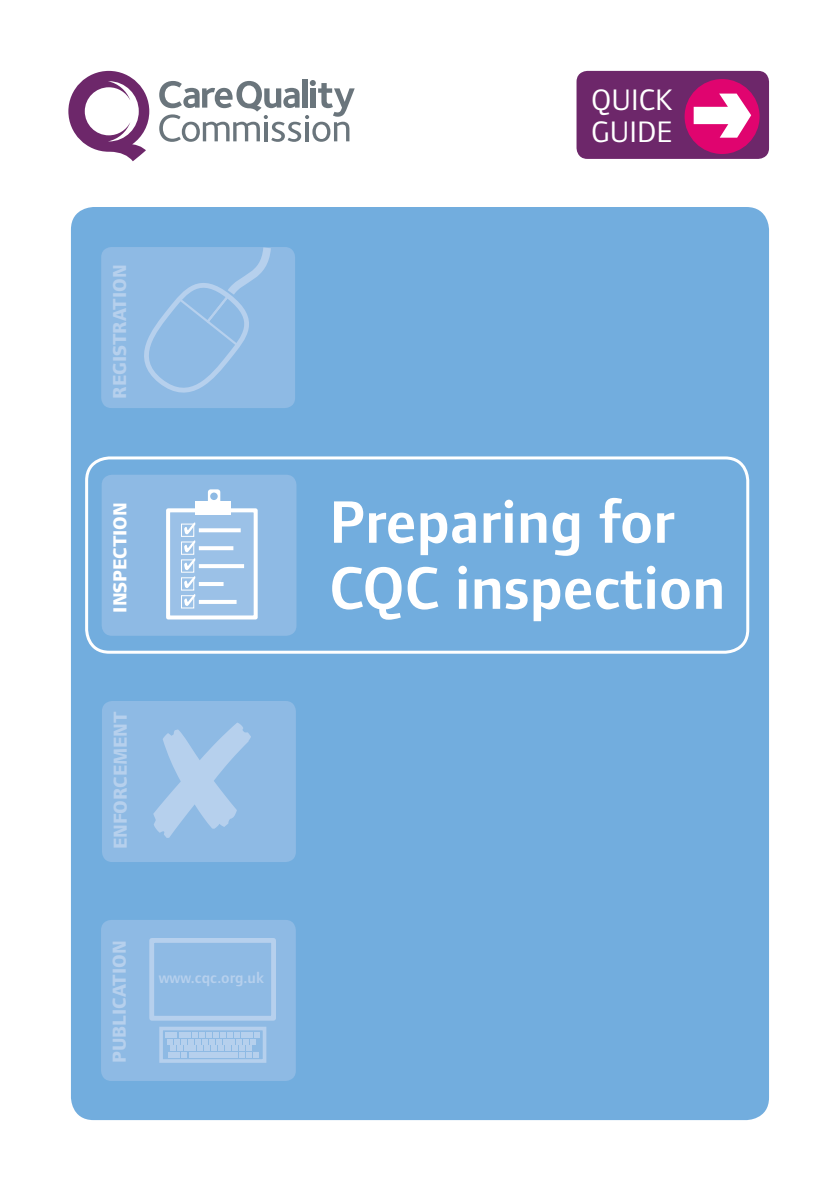
<style>
.page{position:relative;width:840px;height:1191px;background:#fff}
.page>*{position:absolute;margin:0;border:0;box-sizing:border-box;transform-origin:0 0}
.t1{font:600 62px/66px "Foundry Form Sans";color:#fff}
.t2{font:30.8px/32px "Foundry Form Sans";color:#fff}
.t3{font:800 19.4px "Foundry Form Sans";color:#b6d0ed}
.t4{font:800 19.4px "Foundry Form Sans";color:#fff}
.t5{font:600 15.8px "Foundry Form Sans";color:#b6d0ed}
</style>
<div class="page">
<div style="left:71px;top:207px;width:697px;height:913px;background:#72adde;border-radius:23px"></div>
<div style="left:85px;top:456px;width:663px;height:197px;border:3px solid #fff;border-radius:23px"></div>
<div style="left:302px;top:79px;width:5px;height:29px;background:#6a757c"></div>
<svg style="left:159px;top:80px;width:195px;height:62px"></svg>
<svg style="left:68px;top:71px;width:81px;height:90px"></svg>
<div style="left:576px;top:71px;width:192px;height:88px;background:#6d276a;border-radius:11px"></div>
<div style="left:684px;top:79px;width:75px;height:75px;background:#e0046f;border-radius:50%"></div>
<svg style="left:693px;top:94px;width:57px;height:44px"></svg>
<div style="left:102px;top:701px;width:194px;height:161px;background:#8ebae4;border-radius:10px"></div>
<svg style="left:153px;top:722px;width:98px;height:116px"></svg>
<div style="left:102px;top:475px;width:194px;height:161px;background:#8ebae4;border-radius:10px"></div>
<div style="left:166px;top:508px;width:91px;height:111px;background:#9bc1e7;border:4px solid #fff"></div>
<svg style="left:184px;top:522px;width:11px;height:12px"></svg>
<div style="left:181px;top:523px;width:13px;height:14px;border:1px solid #fff"></div>
<svg style="left:199px;top:528px;width:41px;height:4px"></svg>
<svg style="left:184px;top:540px;width:11px;height:12px"></svg>
<div style="left:181px;top:541px;width:13px;height:14px;border:1px solid #fff"></div>
<svg style="left:199px;top:546px;width:34px;height:4px"></svg>
<svg style="left:184px;top:558px;width:11px;height:12px"></svg>
<div style="left:181px;top:559px;width:13px;height:13px;border:1px solid #fff"></div>
<hr style="left:199px;top:564px;width:45px;height:4px;background:#fff">
<svg style="left:184px;top:576px;width:11px;height:12px"></svg>
<div style="left:181px;top:577px;width:13px;height:13px;border:1px solid #fff"></div>
<hr style="left:199px;top:582px;width:24px;height:4px;background:#fff">
<svg style="left:184px;top:594px;width:11px;height:12px"></svg>
<div style="left:181px;top:595px;width:13px;height:13px;border:1px solid #fff"></div>
<hr style="left:199px;top:600px;width:37px;height:4px;background:#fff">
<div style="left:195px;top:501px;width:36px;height:14px;background:#fff"></div>
<svg style="left:208px;top:489px;width:12px;height:12px"></svg>
<div style="left:101px;top:920px;width:195px;height:161px;background:#8ebae4;border-radius:10px"></div>
<div style="left:149px;top:938px;width:127px;height:82px;border:5px solid #b6d0ed"></div>
<div style="left:159px;top:1026px;width:107px;height:36px;border:4px solid #b6d0ed"></div>
<svg style="left:165px;top:1032px;width:95px;height:25px"></svg>
<div style="left:101px;top:247px;width:194px;height:161px;background:#8ebae4;border-radius:10px"></div>
<svg style="left:144px;top:247px;width:127px;height:146px"></svg>
<p class="t3" style="left:109px;top:398px;width:135px;rotate:-90deg">REGISTRATION</p>
<p class="t4" style="left:109px;top:612px;width:112px;rotate:-90deg">INSPECTION</p>
<p class="t3" style="left:109px;top:849px;width:139px;rotate:-90deg">ENFORCEMENT</p>
<p class="t3" style="left:109px;top:1062px;width:124px;rotate:-90deg">PUBLICATION</p>
<p class="t5" style="left:159px;top:968px;width:107px">www.cqc.org.uk</p>
<h2 class="t2" style="left:591px;top:84px;width:83px">QUICK<br>GUIDE</h2>
<h1 class="t1" style="left:329px;top:490px;width:397px">Preparing for<br>CQC inspection</h1>
</div>
